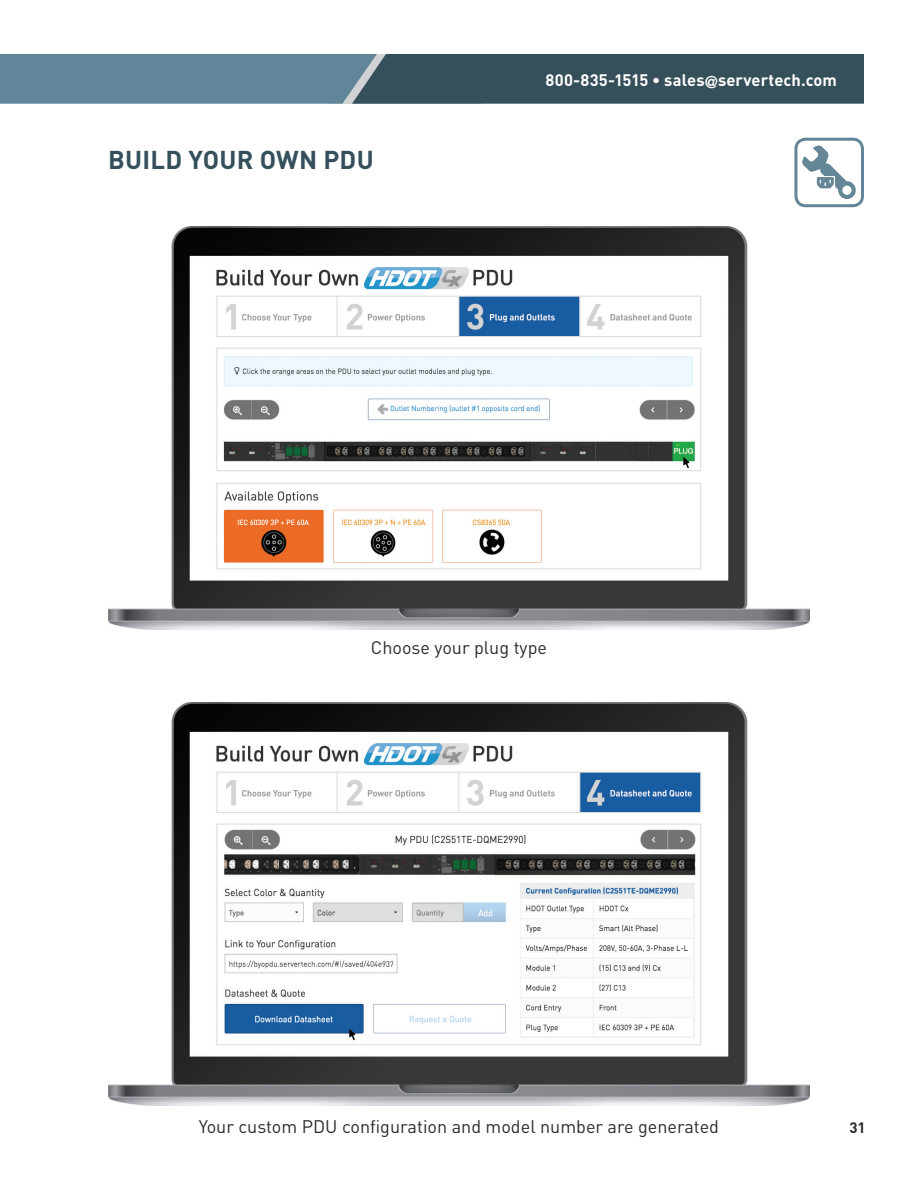
<style>
.page{position:relative;width:918px;height:1188px;background:#fff}
.page>*{position:absolute;margin:0;border:0;box-sizing:border-box;transform-origin:0 0}
.t1{font:700 25.5px "DIN Pro";letter-spacing:.01em;color:#354f5b}
.t2{font:18px "DIN Pro";color:#2b2c2b}
.t3{font:700 16.5px "DIN Pro";letter-spacing:.005em;color:#fff}
.t4{font:700 15px "DIN Pro";color:#2b2c2b}
.s1{font-family:"Helvetica Neue"}
</style>
<div class="page">
<svg style="left:0;top:54px;width:864px;height:50px;background:#4a6877"></svg>
<img style="left:108px;top:226px;width:702px;height:404px">
<img style="left:108px;top:702px;width:702px;height:403px">
<svg style="left:802px;top:146px;width:54px;height:53px"></svg>
<div style="left:794px;top:138px;width:70px;height:69px;border:3px solid #628699;border-radius:10px"></div>
<h1 class="t1" style="left:108px;top:143px;width:267px">BUILD YOUR OWN PDU</h1>
<p class="t3" style="left:546px;top:69px;width:293px">800-835-1515 • sales<span class="s1">@</span>servertech.com</p>
<p class="t2" style="left:371px;top:635px;width:178px">Choose your plug type</p>
<p class="t2" style="left:199px;top:1114px;width:522px">Your custom PDU configuration and model number are generated</p>
<p class="t4" style="left:849px;top:1117px;width:18px">31</p>
</div>
